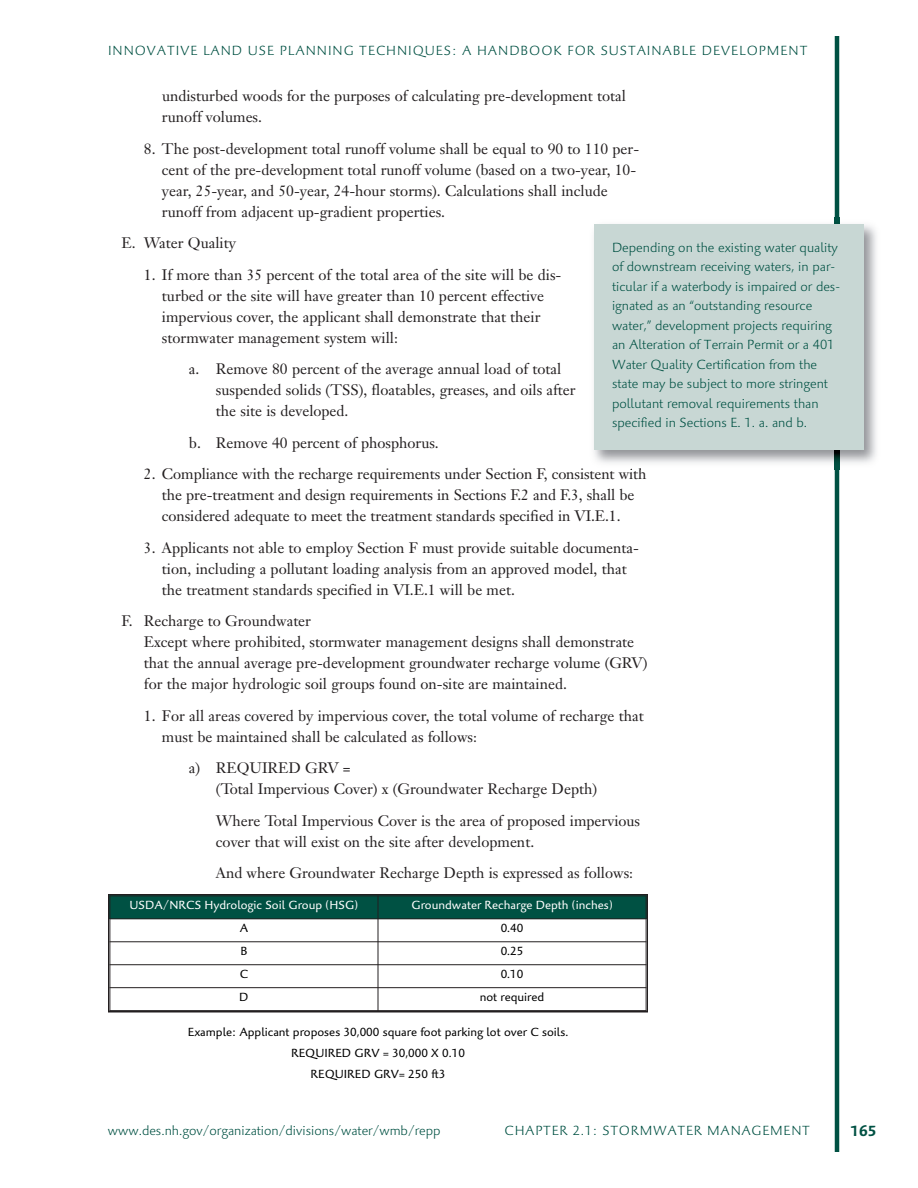
<style>
.page{position:relative;width:918px;height:1188px;background:#fff}
.page>*{position:absolute;margin:0;border:0;box-sizing:border-box;transform-origin:0 0}
.t1{font:15px/21px "Janson Text";color:#231f20}
.t2{font:700 15px "Palatino Sans Com";color:#005143}
.t3{font:300 13.5px/19.5px "Palatino Sans Com";color:#005143}
.t4{font:300 13.5px "Palatino Sans Com";letter-spacing:.07em;color:#005143}
.t5{font:300 13.5px "Palatino Sans Com";letter-spacing:.055em;color:#005143}
.t6{font:12px/21px "Palatino Sans Com";color:#000;text-align:center}
.t7{font:12px "Palatino Sans Com";color:#fff}
</style>
<div class="page">
<hr style="left:835px;top:36px;width:4px;height:1116px;background:#005143">
<img style="left:594px;top:217px;width:282px;height:252px">
<div style="left:594px;top:224px;width:270px;height:226px;background:#c8d7d4"></div>
<div style="left:108px;top:894px;width:540px;height:118px;border:2px solid #231f20"></div>
<div style="left:110px;top:896px;width:268px;height:23px;background:#005143"></div>
<div style="left:378px;top:896px;width:268px;height:23px;background:#005143"></div>
<div style="left:378px;top:919px;width:268px;height:23px;background:#fff"></div>
<div style="left:378px;top:942px;width:268px;height:23px;background:#fff"></div>
<div style="left:378px;top:965px;width:268px;height:23px;background:#fff"></div>
<div style="left:110px;top:988px;width:268px;height:23px;background:#fff"></div>
<div style="left:378px;top:988px;width:268px;height:23px;background:#fff"></div>
<hr style="left:110px;top:896px;width:1px;height:115px;background:#231f20">
<hr style="left:378px;top:896px;width:1px;height:115px;background:#231f20">
<hr style="left:646px;top:896px;width:1px;height:115px;background:#231f20">
<hr style="left:110px;top:896px;width:536px;height:1px;background:#231f20">
<hr style="left:110px;top:918px;width:536px;height:1px;background:#231f20">
<hr style="left:110px;top:941px;width:536px;height:1px;background:#231f20">
<hr style="left:110px;top:964px;width:536px;height:1px;background:#231f20">
<hr style="left:110px;top:987px;width:536px;height:1px;background:#231f20">
<hr style="left:110px;top:1010px;width:536px;height:1px;background:#231f20">
<p class="t4" style="left:108px;top:42px;width:701px">INNOVATIVE LAND USE PLANNING TECHNIQUES: A HANDBOOK FOR SUSTAINABLE DEVELOPMENT</p>
<p class="t1" style="left:162px;top:87px;width:466px">undisturbed woods for the purposes of calculating pre-development total runoff volumes.</p>
<p class="t1" style="left:162px;top:140px;width:479px;text-indent:-18px">8. The post-development total runoff volume shall be equal to 90 to 110 per&shy;cent of the pre-development total runoff volume (based on a two-year, 10- year, 25-year, and 50-year, 24-hour storms). Calculations shall include runoff from adjacent up-gradient properties.</p>
<p class="t1" style="left:121px;top:234px;width:116px">E. Water Quality</p>
<p class="t1" style="left:162px;top:266px;width:401px;text-indent:-18px">1. If more than 35 percent of the total area of the site will be dis&shy;turbed or the site will have greater than 10 percent effective impervious cover, the applicant shall demonstrate that their stormwater management system will:</p>
<p class="t1" style="left:216px;top:360px;width:361px;text-indent:-27px">a. Remove 80 percent of the average annual load of total suspended solids (TSS), floatables, greases, and oils after the site is developed.</p>
<p class="t1" style="left:189px;top:434px;width:251px">b. Remove 40 percent of phosphorus.</p>
<p class="t1" style="left:144px;top:465px;width:504px;text-align:center">2. Compliance with the recharge requirements under Section F, consistent with the pre-treatment and design requirements in Sections F.2 and F.3, shall be considered adequate to meet the treatment standards specified in VI.E.1.</p>
<p class="t1" style="left:162px;top:539px;width:478px;text-indent:-18px">3. Applicants not able to employ Section F must provide suitable documenta&shy;tion, including a pollutant loading analysis from an approved model, that the treatment standards specified in VI.E.1 will be met.</p>
<p class="t1" style="left:144px;top:612px;width:505px;text-indent:-22px">F. Recharge to Groundwater<br>Except where prohibited, stormwater management designs shall demonstrate that the annual average pre-development groundwater recharge volume (GRV) for the major hydrologic soil groups found on-site are maintained.</p>
<p class="t1" style="left:162px;top:707px;width:483px;text-indent:-18px">1. For all areas covered by impervious cover, the total volume of recharge that must be maintained shall be calculated as follows:</p>
<p class="t1" style="left:216px;top:759px;width:383px;text-indent:-27px">a) REQUIRED GRV =<br>(Total Impervious Cover) x (Groundwater Recharge Depth)</p>
<p class="t1" style="left:216px;top:812px;width:426px">Where Total Impervious Cover is the area of proposed impervious cover that will exist on the site after development.</p>
<p class="t1" style="left:216px;top:864px;width:419px">And where Groundwater Recharge Depth is expressed as follows:</p>
<p class="t3" style="left:612px;top:238px;width:230px">Depending on the existing water quality of downstream receiving waters, in par&shy;ticular if a waterbody is impaired or des&shy;ignated as an “outstanding resource water,” development projects requiring an Alteration of Terrain Permit or a 401<br>Water Quality Certification from the state may be subject to more stringent pollutant removal requirements than specified in Sections E. 1. a. and b.</p>
<p class="t7" style="left:130px;top:898px;width:230px">USDA/NRCS Hydrologic Soil Group (HSG)</p>
<p class="t7" style="left:411px;top:898px;width:203px">Groundwater Recharge Depth (inches)</p>
<p class="t6" style="left:240px;top:918px;width:10px">A</p>
<p class="t6" style="left:501px;top:918px;width:24px">0.40</p>
<p class="t6" style="left:240px;top:941px;width:9px">B</p>
<p class="t6" style="left:501px;top:941px;width:24px">0.25</p>
<p class="t6" style="left:240px;top:964px;width:10px">C</p>
<p class="t6" style="left:501px;top:964px;width:24px">0.10</p>
<p class="t6" style="left:239px;top:987px;width:11px">D</p>
<p class="t6" style="left:480px;top:987px;width:66px">not required</p>
<p class="t6" style="left:188px;top:1021px;width:382px">Example: Applicant proposes 30,000 square foot parking lot over C soils.<br>REQUIRED GRV = 30,000 X 0.10<br>REQUIRED GRV= 250 ft3</p>
<p class="t3" style="left:108px;top:1120px;width:334px">www.des.nh.gov/organization/divisions/water/wmb/repp</p>
<p class="t5" style="left:505px;top:1122px;width:307px">CHAPTER 2.1: STORMWATER MANAGEMENT</p>
<p class="t2" style="left:850px;top:1121px;width:28px">165</p>
</div>
